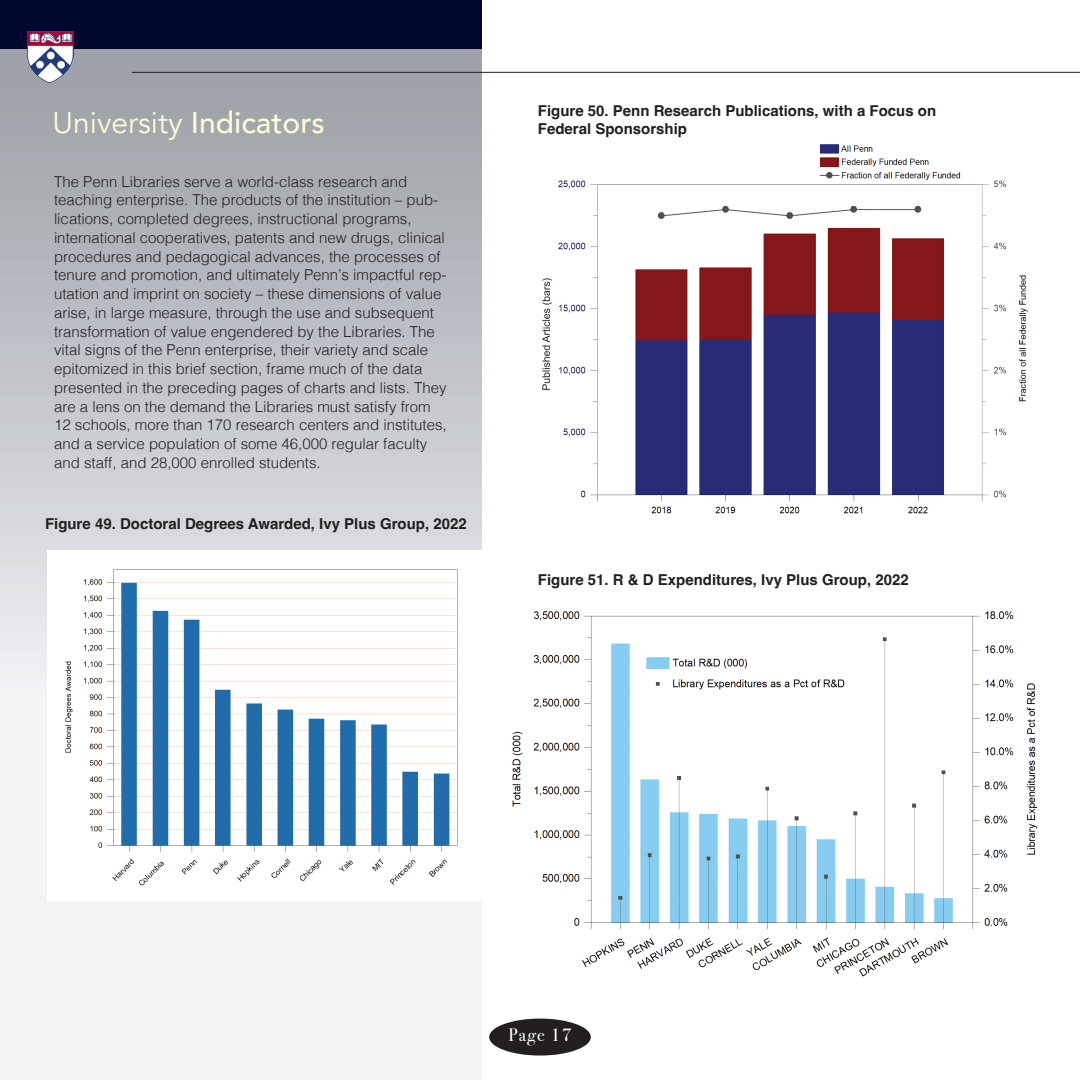
<style>
.page{position:relative;width:1080px;height:1080px;background:#fff}
.page>*{position:absolute;margin:0;border:0;box-sizing:border-box;transform-origin:0 0}
.t1{font:30px "Avenir";color:#fffbd6}
.t2{font:18px "Bodoni Svty Two ITCTT";letter-spacing:.075em;color:#fff}
.t3{font:300 15px/18.8px "Helvetica";color:#231f20}
.t4{font:700 15px/18px "Helvetica";color:#231f20}
.s1{font-weight:500}
</style>
<div class="page">
<div style="left:489px;top:1019px;width:102px;height:37px;background:#231f20;border-radius:50%"></div>
<div style="left:0;top:45px;width:482px;height:1035px;background:linear-gradient(to bottom,#a2a6ac,#fff)"></div>
<div style="left:0;top:0;width:482px;height:49px;background:#000830"></div>
<hr style="left:132px;top:72px;width:948px;height:1px;background:#231f20">
<img style="left:28px;top:32px;width:45px;height:51px">
<div style="left:48px;top:550px;width:435px;height:350px;background:#fff"></div>
<img style="left:65px;top:569px;width:393px;height:317px">
<img style="left:542px;top:144px;width:486px;height:370px">
<img style="left:512px;top:611px;width:526px;height:366px">
<p class="t1" style="left:53px;top:104px;width:274px">University <span class="s1">Indicators</span></p>
<p class="t3" style="left:54px;top:171px;width:394px">The Penn Libraries serve a world-class research and teaching enterprise. The products of the institution – pub&shy;lications, completed degrees, instructional programs, international cooperatives, patents and new drugs, clinical procedures and pedagogical advances, the processes of tenure and promotion, and ultimately Penn’s impactful rep&shy;utation and imprint on society – these dimensions of value arise, in large measure, through the use and subsequent transformation of value engendered by the Libraries. The vital signs of the Penn enterprise, their variety and scale epitomized in this brief section, frame much of the data presented in the preceding pages of charts and lists. They are a lens on the demand the Libraries must satisfy from 12 schools, more than 170 research centers and institutes, and a service population of some 46,000 regular faculty and staff, and 28,000 enrolled students.</p>
<p class="t4" style="left:45px;top:516px;width:423px">Figure 49. Doctoral Degrees Awarded, Ivy Plus Group, 2022</p>
<p class="t4" style="left:538px;top:103px;width:400px">Figure 50. Penn Research Publications, with a Focus on<br>Federal Sponsorship</p>
<p class="t4" style="left:538px;top:572px;width:372px">Figure 51. R &amp; D Expenditures, Ivy Plus Group, 2022</p>
<p class="t2" style="left:509px;top:1021px;width:64px">Page 17</p>
</div>
